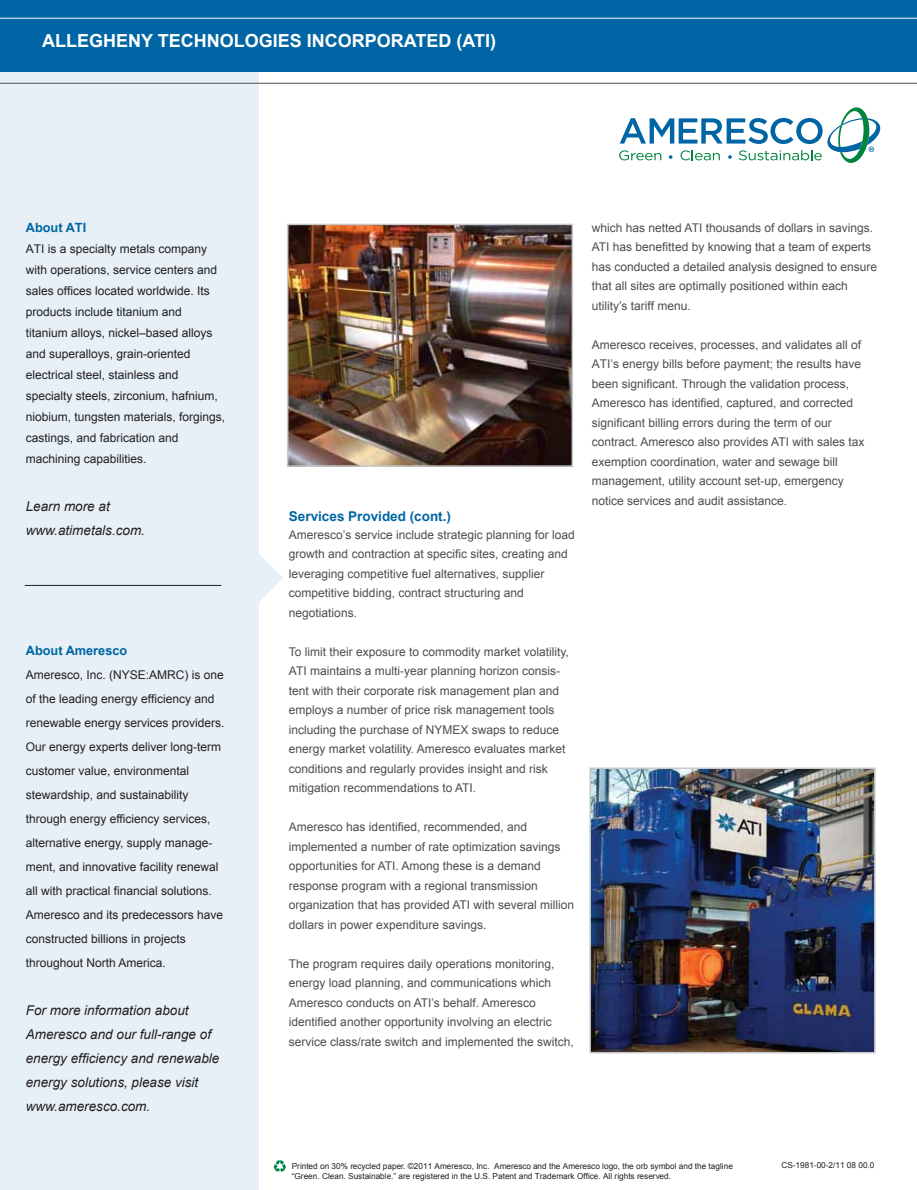
<style>
.page{position:relative;width:917px;height:1190px;background:#fff}
.page>*{position:absolute;margin:0;border:0;box-sizing:border-box;transform-origin:0 0}
.t1{font:700 18px "Arial";color:#fff}
.t2{font:italic 13.5px/24px "Arial";color:#231f20}
.t3{font:700 13.5px "Arial";color:#0065a4}
.t4{font:700 12.75px "Arial";color:#0065a4}
.t5{font:12px/19.5px "Arial";color:#4d4d4f}
.t6{font:12px/24px "Arial";color:#231f20}
.t7{font:8.25px "Arial";color:#231f20}
</style>
<div class="page">
<div style="left:0;top:62px;width:259px;height:1128px;background:#e6f0f6"></div>
<div style="left:0;top:0;width:917px;height:71px;background:#0065a4"></div>
<hr style="left:0;top:83px;width:917px;height:1px;background:#4d4d4f">
<hr style="left:0;top:18px;width:917px;height:1px;background:#fff">
<svg style="left:209px;top:554px;width:74px;height:48px"></svg>
<img style="left:290px;top:227px;width:280px;height:237px">
<div style="left:287px;top:224px;width:286px;height:243px;border:2px solid #c7c8ca"></div>
<img style="left:592px;top:770px;width:281px;height:280px">
<div style="left:589px;top:767px;width:287px;height:286px;border:2px solid #c7c8ca"></div>
<hr style="left:25px;top:585px;width:196px;height:1px;background:#231f20">
<svg style="left:619px;top:107px;width:261px;height:56px"></svg>
<svg style="left:274px;top:1160px;width:12px;height:12px"></svg>
<h1 class="t1" style="left:42px;top:29px;width:456px">ALLEGHENY TECHNOLOGIES INCORPORATED (ATI)</h1>
<p class="t4" style="left:26px;top:219px;width:62px">About ATI</p>
<p class="t6" style="left:26px;top:238px;width:201px;line-height:21px">ATI is a specialty metals company with operations, service centers and sales offices located worldwide. Its products include titanium and titanium alloys, nickel–based alloys and superalloys, grain-oriented electrical steel, stainless and specialty steels, zirconium, hafnium, niobium, tungsten materials, forgings, castings, and fabrication and machining capabilities.</p>
<p class="t2" style="left:26px;top:494px;width:121px">Learn more at www.atimetals.com.</p>
<p class="t4" style="left:26px;top:642px;width:103px">About Ameresco</p>
<p class="t6" style="left:26px;top:663px;width:200px">Ameresco, Inc. (NYSE:AMRC) is one of the leading energy efficiency and renewable energy services providers.<br>Our energy experts deliver long-term customer value, environmental stewardship, and sustainability through energy efficiency services, alternative energy, supply manage&shy;ment, and innovative facility renewal all with practical financial solutions.<br>Ameresco and its predecessors have constructed billions in projects throughout North America.</p>
<p class="t2" style="left:26px;top:998px;width:195px">For more information about<br>Ameresco and our full-range of energy efficiency and renewable energy solutions, please visit www.ameresco.com.</p>
<p class="t3" style="left:289px;top:507px;width:164px">Services Provided (cont.)</p>
<p class="t5" style="left:289px;top:525px;width:287px">Ameresco’s service include strategic planning for load growth and contraction at specific sites, creating and leveraging competitive fuel alternatives, supplier competitive bidding, contract structuring and negotiations.</p>
<p class="t5" style="left:289px;top:642px;width:281px">To limit their exposure to commodity market volatility, ATI maintains a multi-year planning horizon consis&shy;tent with their corporate risk management plan and employs a number of price risk management tools including the purchase of NYMEX swaps to reduce energy market volatility. Ameresco evaluates market conditions and regularly provides insight and risk mitigation recommendations to ATI.</p>
<p class="t5" style="left:289px;top:817px;width:287px">Ameresco has identified, recommended, and implemented a number of rate optimization savings opportunities for ATI. Among these is a demand response program with a regional transmission organization that has provided ATI with several million dollars in power expenditure savings.</p>
<p class="t5" style="left:289px;top:954px;width:286px">The program requires daily operations monitoring, energy load planning, and communications which Ameresco conducts on ATI’s behalf. Ameresco identified another opportunity involving an electric service class/rate switch and implemented the switch,</p>
<p class="t5" style="left:592px;top:218px;width:287px">which has netted ATI thousands of dollars in savings.<br>ATI has benefitted by knowing that a team of experts has conducted a detailed analysis designed to ensure that all sites are optimally positioned within each utility’s tariff menu.</p>
<p class="t5" style="left:592px;top:335px;width:274px">Ameresco receives, processes, and validates all of ATI’s energy bills before payment; the results have been significant. Through the validation process, Ameresco has identified, captured, and corrected significant billing errors during the term of our contract. Ameresco also provides ATI with sales tax exemption coordination, water and sewage bill management, utility account set-up, emergency notice services and audit assistance.</p>
<p class="t7" style="left:292px;top:1161px;width:443px">Printed on 30% recycled paper. ©2011 Ameresco, Inc. Ameresco and the Ameresco logo, the orb symbol and the tagline</p>
<p class="t7" style="left:781px;top:1160px;width:95px">CS-1981-00-2/11 08 00.0</p>
<p class="t7" style="left:292px;top:1170px;width:381px">“Green. Clean. Sustainable.” are registered in the U.S. Patent and Trademark Office. All rights reserved.</p>
</div>
